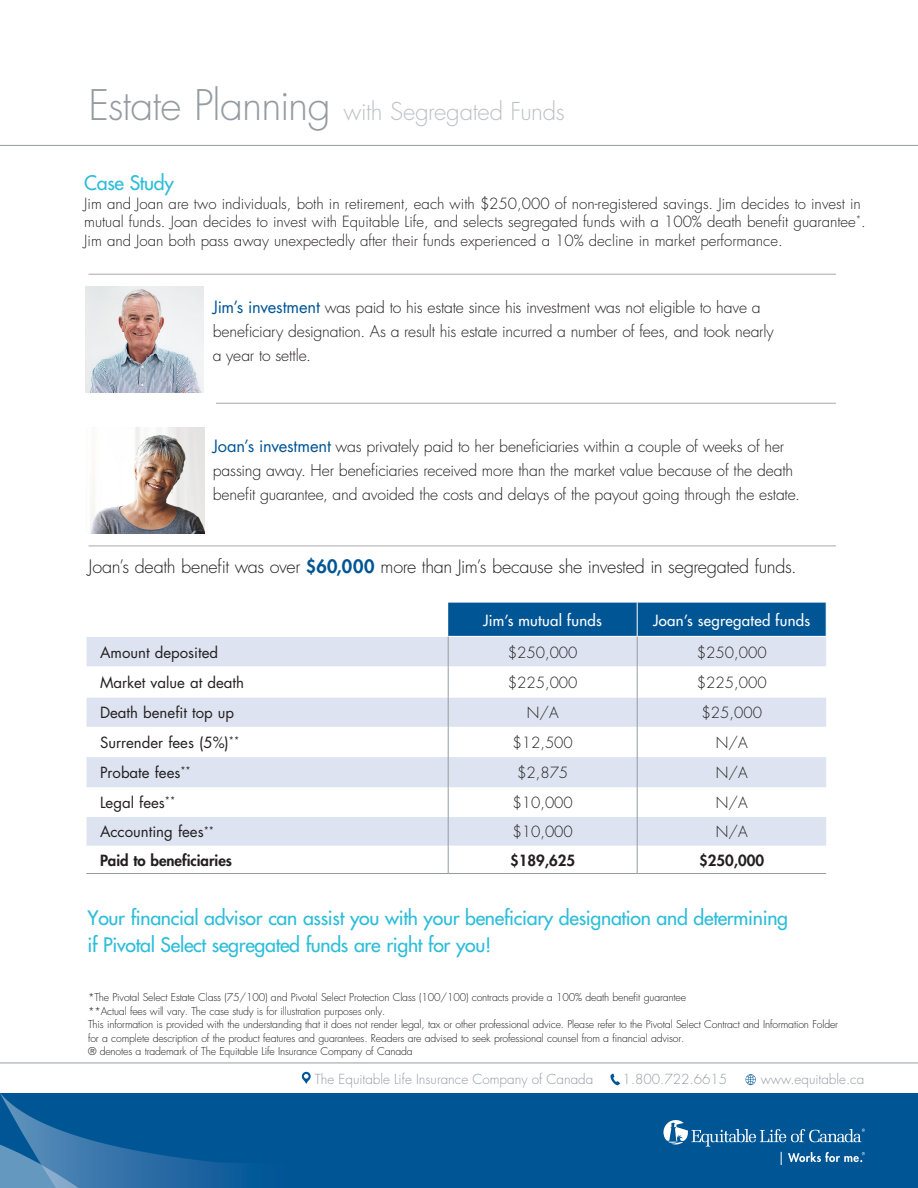
<style>
.page{position:relative;width:918px;height:1188px;background:#fff}
.page>*{position:absolute;margin:0;border:0;box-sizing:border-box;transform-origin:0 0}
.Equitable{font:300 24px "Futura Std";letter-spacing:-.015em;color:#bcc1c6}
.t1{font:500 19.5px/27px "Futura Std";letter-spacing:-.015em;color:#2cbdd8}
.t2{font:300 18px "Futura Std";letter-spacing:-.015em;color:#231f20}
.t3{font:300 15.75px/24px "Futura Std";letter-spacing:-.01em;color:#231f20}
.t4{font:300 15px/18.8px "Futura Std";color:#231f20}
.t5{font:15px "Futura Std";color:#231f20}
.t6{font:500 15px "Futura Std";letter-spacing:.02em;color:#fff}
.t7{font:800 15px "Futura Std";color:#231f20}
.t8{font:300 13.5px "Futura Std";color:#959ca1}
.t9{font:300 10.5px/13.5px "Futura Std";letter-spacing:-.015em;color:#231f20}
.s1{font-size:41.1px;color:#959ca1}
.s2{font-weight:400;font-size:16.5px;color:#005595}
.s3{font-weight:800;color:#005595}
</style>
<div class="page">
<img style="left:90px;top:427px;width:114px;height:106px">
<img style="left:85px;top:286px;width:118px;height:107px">
<svg style="left:87px;top:637px;width:739px;height:209px;fill:#dde3f0"></svg>
<svg style="left:448px;top:603px;width:378px;height:63px;background:#6a99c0"></svg>
<hr style="left:448px;top:666px;width:1px;height:32px;background:#959ca1">
<hr style="left:637px;top:666px;width:1px;height:32px;background:#959ca1">
<svg style="left:448px;top:698px;width:1px;height:29px"></svg>
<svg style="left:637px;top:698px;width:1px;height:29px"></svg>
<hr style="left:448px;top:727px;width:1px;height:30px;background:#959ca1">
<hr style="left:637px;top:727px;width:1px;height:30px;background:#959ca1">
<hr style="left:448px;top:757px;width:1px;height:30px;background:#959ca1">
<hr style="left:637px;top:757px;width:1px;height:30px;background:#959ca1">
<hr style="left:448px;top:787px;width:1px;height:30px;background:#959ca1">
<hr style="left:637px;top:787px;width:1px;height:30px;background:#959ca1">
<svg style="left:448px;top:817px;width:1px;height:56px"></svg>
<svg style="left:637px;top:817px;width:1px;height:56px"></svg>
<hr style="left:87px;top:873px;width:361px;height:1px;background:#959ca1">
<hr style="left:448px;top:873px;width:189px;height:1px;background:#959ca1">
<hr style="left:637px;top:873px;width:189px;height:1px;background:#959ca1">
<hr style="left:89px;top:274px;width:747px;height:1px;background:#a8a9ad">
<hr style="left:89px;top:546px;width:747px;height:1px;background:#a8a9ad">
<hr style="left:216px;top:403px;width:620px;height:1px;background:#a8a9ad">
<hr style="left:0;top:145px;width:918px;height:1px;background:#959ca1">
<hr style="left:0;top:1063px;width:918px;height:1px;background:#959ca1">
<div style="left:0;top:1094px;width:906px;height:94px;background:#005595"></div>
<svg style="left:0;top:1094px;width:240px;height:94px"></svg>
<svg style="left:663px;top:1120px;width:202px;height:45px"></svg>
<svg style="left:610px;top:1074px;width:10px;height:11px"></svg>
<svg style="left:301px;top:1072px;width:10px;height:12px"></svg>
<svg style="left:746px;top:1074px;width:10px;height:11px"></svg>
<p class="Equitable" style="left:88px;top:97px;width:478px"><span class="s1">Estate Planning</span> with Segregated Funds</p>
<p class="t1" style="left:84px;top:169px;width:91px">Case Study</p>
<p class="t4" style="left:84px;top:194px;width:783px">Jim and Joan are two individuals, both in retirement, each with $250,000 of non-registered savings. Jim decides to invest in mutual funds. Joan decides to invest with Equitable Life, and selects segregated funds with a 100% death benefit guarantee<sup>*</sup>.<br>Jim and Joan both pass away unexpectedly after their funds experienced a 10% decline in market performance.</p>
<p class="t3" style="left:213px;top:295px;width:563px"><span class="s2">Jim’s investment</span> was paid to his estate since his investment was not eligible to have a beneficiary designation. As a result his estate incurred a number of fees, and took nearly a year to settle.</p>
<p class="t3" style="left:213px;top:435px;width:589px"><span class="s2">Joan’s investment</span> was privately paid to her beneficiaries within a couple of weeks of her passing away. Her beneficiaries received more than the market value because of the death benefit guarantee, and avoided the costs and delays of the payout going through the estate.</p>
<p class="t2" style="left:89px;top:556px;width:710px">Joan’s death benefit was over <span class="s3">$60,000</span> more than Jim’s because she invested in segregated funds.</p>
<p class="t6" style="left:483px;top:611px;width:120px">Jim’s mutual funds</p>
<p class="t6" style="left:653px;top:611px;width:159px">Joan’s segregated funds</p>
<p class="t5" style="left:100px;top:643px;width:120px">Amount deposited</p>
<p class="t4" style="left:508px;top:643px;width:71px">$250,000</p>
<p class="t4" style="left:697px;top:643px;width:71px">$250,000</p>
<p class="t5" style="left:100px;top:673px;width:146px">Market value at death</p>
<p class="t4" style="left:508px;top:674px;width:71px">$225,000</p>
<p class="t4" style="left:697px;top:674px;width:71px">$225,000</p>
<p class="t5" style="left:100px;top:703px;width:136px">Death benefit top up</p>
<p class="t4" style="left:527px;top:704px;width:33px">N/A</p>
<p class="t4" style="left:702px;top:704px;width:62px">$25,000</p>
<p class="t5" style="left:100px;top:733px;width:141px">Surrender fees (5%)<sup>**</sup></p>
<p class="t4" style="left:512px;top:734px;width:62px">$12,500</p>
<p class="t4" style="left:716px;top:734px;width:33px">N/A</p>
<p class="t5" style="left:100px;top:763px;width:92px">Probate fees<sup>**</sup></p>
<p class="t4" style="left:517px;top:764px;width:53px">$2,875</p>
<p class="t4" style="left:716px;top:764px;width:33px">N/A</p>
<p class="t5" style="left:100px;top:793px;width:77px">Legal fees<sup>**</sup></p>
<p class="t4" style="left:512px;top:794px;width:62px">$10,000</p>
<p class="t4" style="left:716px;top:794px;width:33px">N/A</p>
<p class="t5" style="left:100px;top:822px;width:116px">Accounting fees<sup>**</sup></p>
<p class="t4" style="left:512px;top:823px;width:62px">$10,000</p>
<p class="t4" style="left:716px;top:823px;width:33px">N/A</p>
<p class="t7" style="left:100px;top:851px;width:134px">Paid to beneficiaries</p>
<p class="t7" style="left:510px;top:851px;width:67px">$189,625</p>
<p class="t7" style="left:699px;top:851px;width:67px">$250,000</p>
<p class="t1" style="left:87px;top:905px;width:702px">Your financial advisor can assist you with your beneficiary designation and determining if Pivotal Select segregated funds are right for you!</p>
<p class="t9" style="left:88px;top:991px;width:600px">*The Pivotal Select Estate Class (75/100) and Pivotal Select Protection Class (100/100) contracts provide a 100% death benefit guarantee</p>
<p class="t9" style="left:88px;top:1005px;width:299px">**Actual fees will vary. The case study is for illustration purposes only.</p>
<p class="t9" style="left:88px;top:1018px;width:752px">This information is provided with the understanding that it does not render legal, tax or other professional advice. Please refer to the Pivotal Select Contract and Information Folder for a complete description of the product features and guarantees. Readers are advised to seek professional counsel from a financial advisor.</p>
<p class="t9" style="left:88px;top:1045px;width:326px">® denotes a trademark of The Equitable Life Insurance Company of Canada</p>
<p class="t8" style="left:315px;top:1071px;width:280px">The Equitable Life Insurance Company of Canada</p>
<p class="t8" style="left:623px;top:1071px;width:106px">1.800.722.6615</p>
<p class="t8" style="left:761px;top:1071px;width:105px">www.equitable.ca</p>
</div>
